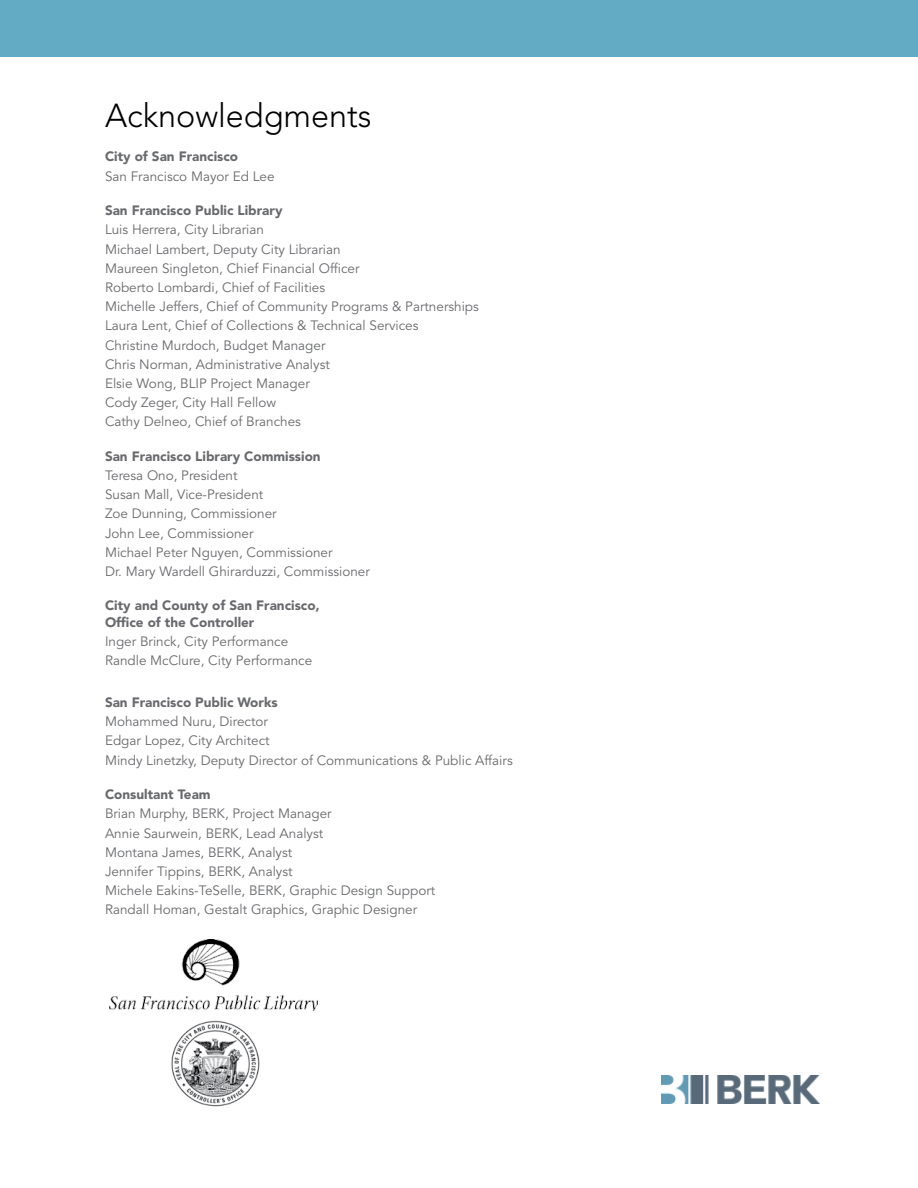
<style>
.page{position:relative;width:918px;height:1188px;background:#fff}
.page>*{position:absolute;margin:0;border:0;box-sizing:border-box;transform-origin:0 0}
.t1{font:300 33px "Avenir LT Std";color:#000}
.t2{font:13.5px/19.2px "Avenir LT Std";color:#696a6d}
.t3{font:900 13.5px/16.5px "Avenir LT Std";color:#696a6d}
</style>
<div class="page">
<img style="left:171px;top:1020px;width:89px;height:87px">
<img style="left:109px;top:939px;width:209px;height:71px">
<img style="left:662px;top:1076px;width:158px;height:27px">
<div style="left:0;top:0;width:918px;height:56px;background:#63aac4"></div>
<h1 class="t1" style="left:105px;top:96px;width:268px">Acknowledgments</h1>
<p class="t3" style="left:105px;top:148px;width:135px">City of San Francisco</p>
<p class="t2" style="left:105px;top:167px;width:171px">San Francisco Mayor Ed Lee</p>
<p class="t3" style="left:105px;top:202px;width:179px">San Francisco Public Library</p>
<p class="t2" style="left:105px;top:220px;width:375px">Luis Herrera, City Librarian<br>Michael Lambert, Deputy City Librarian<br>Maureen Singleton, Chief Financial Officer<br>Roberto Lombardi, Chief of Facilities<br>Michelle Jeffers, Chief of Community Programs &amp; Partnerships Laura Lent, Chief of Collections &amp; Technical Services<br>Christine Murdoch, Budget Manager<br>Chris Norman, Administrative Analyst<br>Elsie Wong, BLIP Project Manager<br>Cody Zeger, City Hall Fellow<br>Cathy Delneo, Chief of Branches</p>
<p class="t3" style="left:105px;top:448px;width:217px">San Francisco Library Commission</p>
<p class="t2" style="left:105px;top:466px;width:266px">Teresa Ono, President<br>Susan Mall, Vice-President<br>Zoe Dunning, Commissioner<br>John Lee, Commissioner<br>Michael Peter Nguyen, Commissioner<br>Dr. Mary Wardell Ghirarduzzi, Commissioner</p>
<p class="t3" style="left:105px;top:597px;width:216px">City and County of San Francisco,<br>Office of the Controller</p>
<p class="t2" style="left:105px;top:632px;width:209px">Inger Brinck, City Performance<br>Randle McClure, City Performance</p>
<p class="t3" style="left:105px;top:694px;width:174px">San Francisco Public Works</p>
<p class="t2" style="left:105px;top:712px;width:409px">Mohammed Nuru, Director<br>Edgar Lopez, City Architect<br>Mindy Linetzky, Deputy Director of Communications &amp; Public Affairs</p>
<p class="t3" style="left:105px;top:786px;width:107px">Consultant Team</p>
<p class="t2" style="left:105px;top:804px;width:332px">Brian Murphy, BERK, Project Manager<br>Annie Saurwein, BERK, Lead Analyst<br>Montana James, BERK, Analyst<br>Jennifer Tippins, BERK, Analyst<br>Michele Eakins-TeSelle, BERK, Graphic Design Support Randall Homan, Gestalt Graphics, Graphic Designer</p>
</div>
